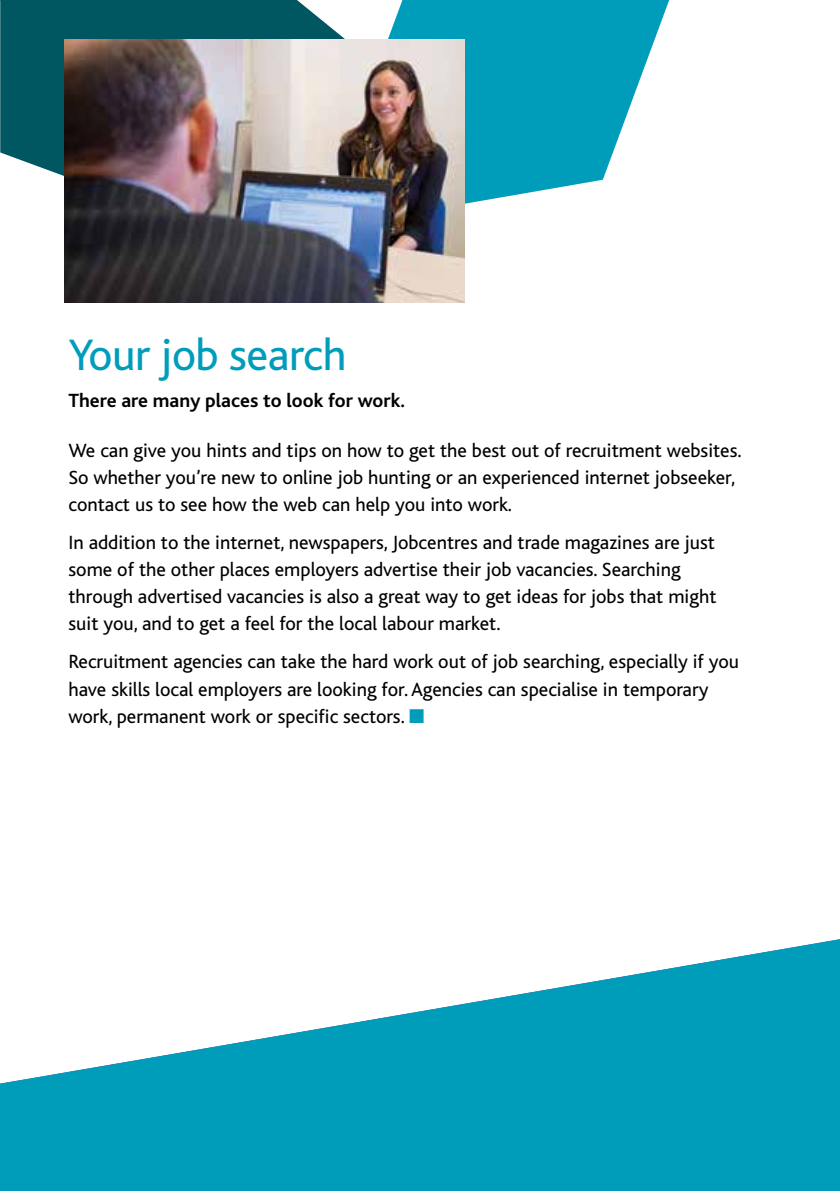
<style>
.page{position:relative;width:840px;height:1191px;background:#fff}
.page>*{position:absolute;margin:0;border:0;box-sizing:border-box;transform-origin:0 0}
.t1{font:46px "Bliss";letter-spacing:-.01em;color:#009dbb}
.t2{font:20px/27px "Bliss";color:#000}
.t3{font:700 20px "Bliss";color:#000}
.s1{color:#009dbb}
</style>
<div class="page">
<svg style="left:0;top:0;width:317px;height:225px;fill:#005661"></svg>
<svg style="left:317px;top:0;width:351px;height:229px;fill:#009dbb"></svg>
<img style="left:65px;top:40px;width:399px;height:262px">
<svg style="left:0;top:939px;width:839px;height:252px;fill:#009dbb"></svg>
<h1 class="t1" style="left:68px;top:330px;width:279px">Your job search</h1>
<p class="t3" style="left:68px;top:390px;width:338px">There are many places to look for work.</p>
<p class="t2" style="left:68px;top:437px;width:674px">We can give you hints and tips on how to get the best out of recruitment websites.<br>So whether you’re new to online job hunting or an experienced internet jobseeker, contact us to see how the web can help you into work.</p>
<p class="t2" style="left:68px;top:529px;width:649px">In addition to the internet, newspapers, Jobcentres and trade magazines are just some of the other places employers advertise their job vacancies. Searching through advertised vacancies is also a great way to get ideas for jobs that might suit you, and to get a feel for the local labour market.</p>
<p class="t2" style="left:68px;top:649px;width:671px">Recruitment agencies can take the hard work out of job searching, especially if you have skills local employers are looking for. Agencies can specialise in temporary work, permanent work or specific sectors. <span class="s1">■</span></p>
</div>
